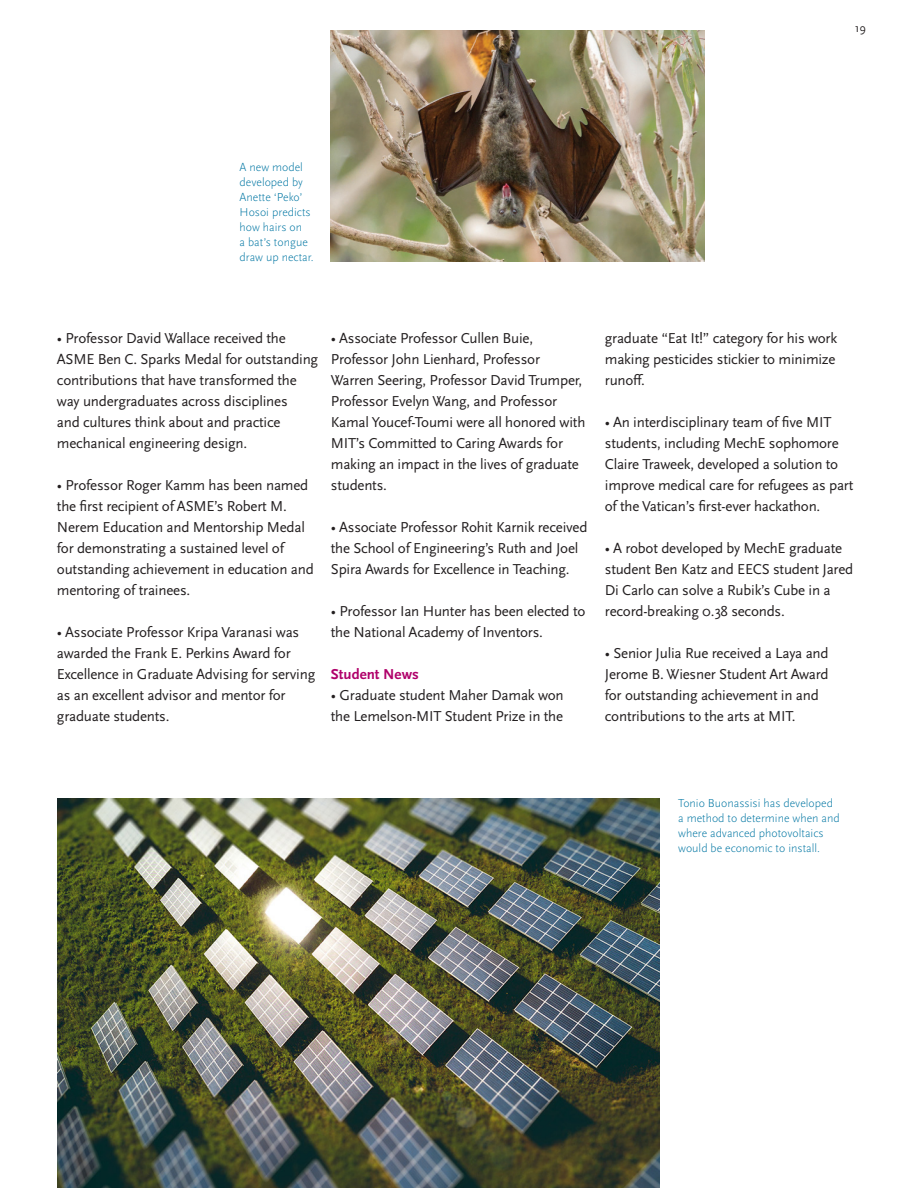
<style>
.page{position:relative;width:918px;height:1188px;background:#fff}
.page>*{position:absolute;margin:0;border:0;box-sizing:border-box;transform-origin:0 0}
.t1{font:15px/21px "Scala Sans OT";letter-spacing:-.015em;color:#231f20}
.t2{font:700 15px "Scala Sans OT";color:#b0016a}
.t3{font:300 12px/15px "Scala Sans OT";color:#0076a3}
.t4{font:12px "Scala Sans OT";color:#231f20}
</style>
<div class="page">
<img style="left:331px;top:30px;width:374px;height:231px">
<img style="left:57px;top:798px;width:603px;height:390px">
<p class="t4" style="left:855px;top:22px;width:13px">19</p>
<p class="t3" style="left:240px;top:160px;width:75px">A new model developed by<br>Anette ‘Peko’<br>Hosoi predicts how hairs on<br>a bat’s tongue draw up nectar.</p>
<p class="t1" style="left:57px;top:328px;width:263px">• Professor David Wallace received the ASME Ben C. Sparks Medal for outstanding contributions that have transformed the way undergraduates across disciplines<br>and cultures think about and practice mechanical engineering design.</p>
<p class="t1" style="left:57px;top:475px;width:258px">• Professor Roger Kamm has been named the first recipient of ASME’s Robert M.<br>Nerem Education and Mentorship Medal for demonstrating a sustained level of outstanding achievement in education and mentoring of trainees.</p>
<p class="t1" style="left:57px;top:622px;width:260px">• Associate Professor Kripa Varanasi was awarded the Frank E. Perkins Award for Excellence in Graduate Advising for serving as an excellent advisor and mentor for graduate students.</p>
<p class="t1" style="left:331px;top:328px;width:256px">• Associate Professor Cullen Buie, Professor John Lienhard, Professor Warren Seering, Professor David Trumper, Professor Evelyn Wang, and Professor Kamal Youcef-Toumi were all honored with MIT’s Committed to Caring Awards for making an impact in the lives of graduate students.</p>
<p class="t1" style="left:331px;top:517px;width:258px">• Associate Professor Rohit Karnik received the School of Engineering’s Ruth and Joel<br>Spira Awards for Excellence in Teaching.</p>
<p class="t1" style="left:331px;top:601px;width:256px">• Professor Ian Hunter has been elected to the National Academy of Inventors.</p>
<p class="t2" style="left:331px;top:666px;width:89px">Student News</p>
<p class="t1" style="left:331px;top:685px;width:234px">• Graduate student Maher Damak won the Lemelson-MIT Student Prize in the</p>
<p class="t1" style="left:605px;top:328px;width:234px;text-align:justify">graduate “Eat It!” category for his work making pesticides stickier to minimize runoff.</p>
<p class="t1" style="left:605px;top:412px;width:250px">• An interdisciplinary team of five MIT students, including MechE sophomore Claire Traweek, developed a solution to improve medical care for refugees as part of the Vatican’s first-ever hackathon.</p>
<p class="t1" style="left:605px;top:538px;width:250px">• A robot developed by MechE graduate student Ben Katz and EECS student Jared Di Carlo can solve a Rubik’s Cube in a record-breaking 0.38 seconds.</p>
<p class="t1" style="left:605px;top:643px;width:225px">• Senior Julia Rue received a Laya and Jerome B. Wiesner Student Art Award for outstanding achievement in and contributions to the arts at MIT.</p>
<p class="t3" style="left:678px;top:796px;width:163px">Tonio Buonassisi has developed a method to determine when and where advanced photovoltaics would be economic to install.</p>
</div>
